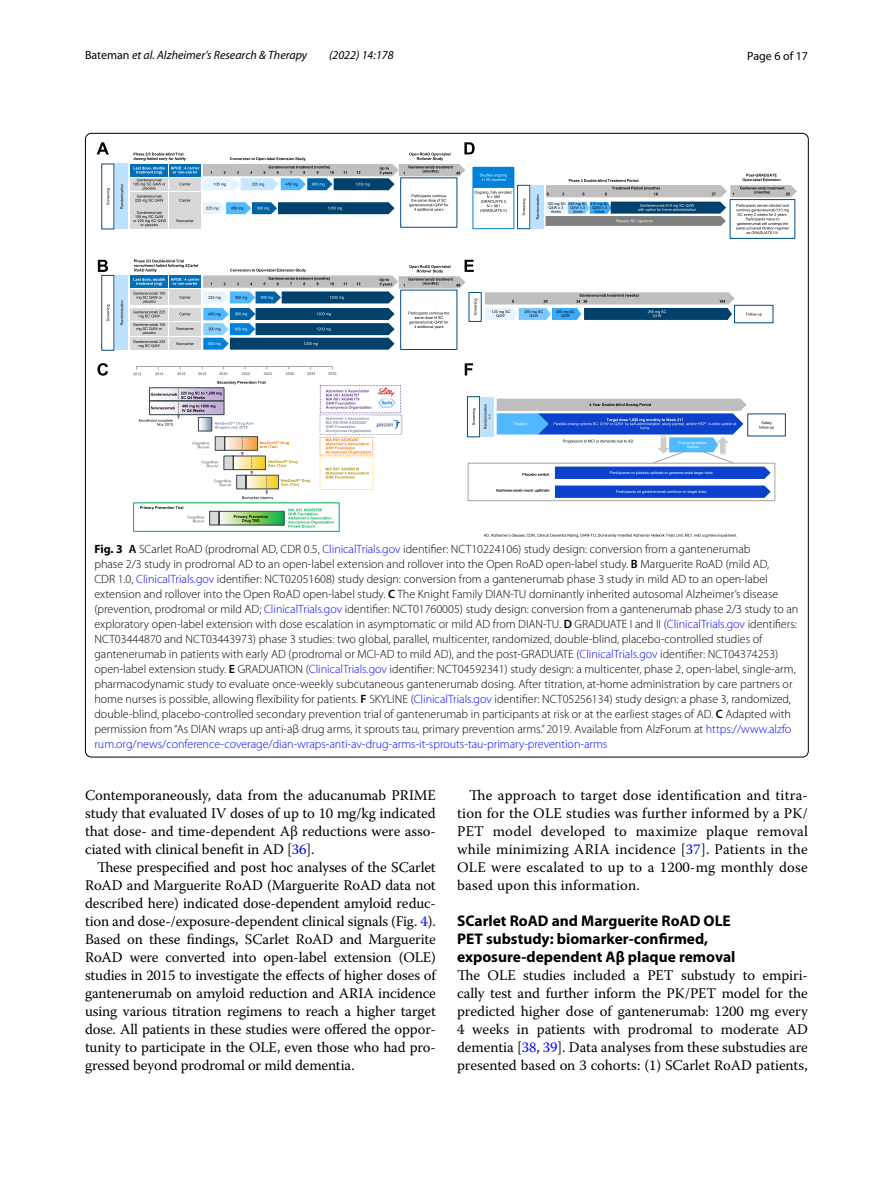
<style>
.page{position:relative;width:893px;height:1187px;background:#fff}
.page>*{position:absolute;margin:0;border:0;box-sizing:border-box;transform-origin:0 0}
.t1{font:700 15.45px/18px "Myriad Pro";color:#000}
.t2{font:14.7px/18px "Warnock Pro";letter-spacing:-.005em;color:#000;text-align:justify}
.t3{font:300 12px/15px "Myriad Pro";color:#000}
.t4{font:italic 12px "Myriad Pro";color:#000}
.t5{font:12px "Myriad Pro";color:#000}
.s1{font-style:normal}
.s2{font-weight:700}
.s3{font-weight:600}
.s4{color:#00f}
</style>
<div class="page">
<img style="left:371px;top:387px;width:32px;height:103px">
<svg style="left:97px;top:142px;width:12px;height:12px"></svg>
<svg style="left:98px;top:260px;width:10px;height:12px"></svg>
<svg style="left:97px;top:363px;width:11px;height:12px"></svg>
<svg style="left:465px;top:363px;width:8px;height:12px"></svg>
<div style="left:130px;top:178px;width:38px;height:12px;background:#d8d8d8"></div>
<div style="left:130px;top:192px;width:38px;height:37px;background:#d8d8d8"></div>
<div style="left:169px;top:192px;width:32px;height:37px;background:#d8d8d8"></div>
<div style="left:101px;top:163px;width:13px;height:66px;border:1px solid #004b81"></div>
<svg style="left:106px;top:188px;width:4px;height:17px"></svg>
<div style="left:116px;top:164px;width:12px;height:65px;background:#bce2ff"></div>
<svg style="left:120px;top:184px;width:3px;height:25px"></svg>
<div style="left:130px;top:164px;width:38px;height:12px;background:#006fba"></div>
<div style="left:130px;top:275px;width:38px;height:13px;background:#006fba"></div>
<div style="left:130px;top:290px;width:38px;height:15px;background:#d8d8d8"></div>
<div style="left:130px;top:308px;width:38px;height:12px;background:#d8d8d8"></div>
<div style="left:130px;top:322px;width:38px;height:14px;background:#d8d8d8"></div>
<div style="left:130px;top:337px;width:38px;height:13px;background:#d8d8d8"></div>
<div style="left:169px;top:337px;width:32px;height:13px;background:#d8d8d8"></div>
<div style="left:101px;top:275px;width:13px;height:75px;border:1px solid #004b81"></div>
<svg style="left:106px;top:304px;width:4px;height:17px"></svg>
<div style="left:116px;top:275px;width:12px;height:75px;background:#bce2ff"></div>
<svg style="left:120px;top:300px;width:3px;height:25px"></svg>
<div style="left:517px;top:185px;width:13px;height:44px;border:1px solid #004b81"></div>
<svg style="left:522px;top:199px;width:4px;height:16px"></svg>
<div style="left:531px;top:185px;width:13px;height:44px;background:#bce2ff"></div>
<svg style="left:536px;top:194px;width:3px;height:25px"></svg>
<div style="left:473px;top:167px;width:41px;height:20px;border:1px solid #0082da"></div>
<div style="left:473px;top:187px;width:41px;height:42px;border:1px solid #0082da"></div>
<div style="left:730px;top:199px;width:65px;height:40px;border:1px solid #004b81"></div>
<svg style="left:545px;top:174px;width:252px;height:60px"></svg>
<div style="left:734px;top:305px;width:39px;height:18px;border:1px solid #004b81"></div>
<svg style="left:746px;top:313px;width:16px;height:3px"></svg>
<svg style="left:485px;top:292px;width:250px;height:28px;background:#8ea8ba"></svg>
<svg style="left:555px;top:485px;width:216px;height:13px;background:#2152d1"></svg>
<svg style="left:496px;top:489px;width:53px;height:3px"></svg>
<div style="left:468px;top:463px;width:307px;height:38px;border:1px solid #a5a5a5"></div>
<div style="left:467px;top:396px;width:13px;height:41px;border:1px solid #004b81"></div>
<svg style="left:472px;top:408px;width:4px;height:17px"></svg>
<div style="left:481px;top:396px;width:12px;height:40px;background:#bce2ff"></div>
<div style="left:747px;top:413px;width:39px;height:23px;border:1px solid #004b81"></div>
<svg style="left:484px;top:398px;width:290px;height:81px"></svg>
<svg style="left:484px;top:534px;width:253px;height:3px"></svg>
<hr style="left:137px;top:366px;width:195px;height:1px;background:#a6a6a6">
<svg style="left:133px;top:366px;width:8px;height:9px"></svg>
<svg style="left:155px;top:367px;width:8px;height:8px"></svg>
<svg style="left:177px;top:367px;width:8px;height:8px"></svg>
<svg style="left:198px;top:367px;width:8px;height:8px"></svg>
<svg style="left:219px;top:367px;width:31px;height:8px"></svg>
<svg style="left:264px;top:367px;width:8px;height:8px"></svg>
<svg style="left:286px;top:367px;width:8px;height:8px"></svg>
<svg style="left:307px;top:367px;width:8px;height:8px"></svg>
<svg style="left:328px;top:366px;width:8px;height:9px"></svg>
<svg style="left:139px;top:381px;width:232px;height:146px"></svg>
<svg style="left:133px;top:142px;width:379px;height:85px"></svg>
<svg style="left:133px;top:259px;width:344px;height:90px"></svg>
<p class="t4" style="left:85px;top:48px;width:224px"><span class="s1">Bateman</span> et al. Alzheimer’s Research &amp; Therapy</p>
<p class="t4" style="left:329px;top:48px;width:66px">(2022) 14:178</p>
<p class="t5" style="left:747px;top:48px;width:62px">Page 6 of 17</p>
<p class="t3" style="left:94px;top:541px;width:705px"><span class="s2">Fig. 3</span> <span class="s3">A</span> SCarlet RoAD (prodromal AD, CDR 0.5, <span class="s4">ClinicalTrials.gov</span> identifier: NCT10224106) study design: conversion from a gantenerumab<br>phase 2/3 study in prodromal AD to an open-label extension and rollover into the Open RoAD open-label study. <span class="s3">B</span> Marguerite RoAD (mild AD,<br>CDR 1.0, <span class="s4">ClinicalTrials.gov</span> identifier: NCT02051608) study design: conversion from a gantenerumab phase 3 study in mild AD to an open-label extension and rollover into the Open RoAD open-label study. <span class="s3">C</span> The Knight Family DIAN-TU dominantly inherited autosomal Alzheimer’s disease (prevention, prodromal or mild AD; <span class="s4">ClinicalTrials.gov</span> identifier: NCT01760005) study design: conversion from a gantenerumab phase 2/3 study to an exploratory open-label extension with dose escalation in asymptomatic or mild AD from DIAN-TU. <span class="s3">D</span> GRADUATE I and II (<span class="s4">ClinicalTrials.gov</span> identifiers:<br>NCT03444870 and NCT03443973) phase 3 studies: two global, parallel, multicenter, randomized, double-blind, placebo-controlled studies of gantenerumab in patients with early AD (prodromal or MCI-AD to mild AD), and the post-GRADUATE (<span class="s4">ClinicalTrials.gov</span> identifier: NCT04374253) open-label extension study. <span class="s3">E</span> GRADUATION (<span class="s4">ClinicalTrials.gov</span> identifier: NCT04592341) study design: a multicenter, phase 2, open-label, single-arm, pharmacodynamic study to evaluate once-weekly subcutaneous gantenerumab dosing. After titration, at-home administration by care partners or home nurses is possible, allowing flexibility for patients. <span class="s3">F</span> SKYLINE (<span class="s4">ClinicalTrials.gov</span> identifier: NCT05256134) study design: a phase 3, randomized, double-blind, placebo-controlled secondary prevention trial of gantenerumab in participants at risk or at the earliest stages of AD. <span class="s3">C</span> Adapted with permission from “As DIAN wraps up anti-aβ drug arms, it sprouts tau, primary prevention arms.” 2019. Available from AlzForum at <span class="s4">https://www.alzfo rum.org/news/conference-coverage/dian-wraps-anti-av-drug-arms-it-sprouts-tau-primary-prevention-arms</span></p>
<p class="t2" style="left:85px;top:785px;width:352px">Contemporaneously, data from the aducanumab PRIME study that evaluated IV doses of up to 10 mg/kg indicated that dose- and time-dependent Aβ reductions were asso&shy;ciated with clinical benefit in AD [<span class="s4">36</span>].</p>
<p class="t2" style="left:85px;top:857px;width:352px;text-indent:12px">These prespecified and post hoc analyses of the SCarlet RoAD and Marguerite RoAD (Marguerite RoAD data not described here) indicated dose-dependent amyloid reduc&shy;tion and dose-/exposure-dependent clinical signals (Fig. <span class="s4">4</span>).<br>Based on these findings, SCarlet RoAD and Marguerite RoAD were converted into open-label extension (OLE) studies in 2015 to investigate the effects of higher doses of gantenerumab on amyloid reduction and ARIA incidence using various titration regimens to reach a higher target dose. All patients in these studies were offered the oppor&shy;tunity to participate in the OLE, even those who had pro&shy;gressed beyond prodromal or mild dementia.</p>
<p class="t2" style="left:457px;top:785px;width:352px;text-indent:12px">The approach to target dose identification and titra&shy;tion for the OLE studies was further informed by a PK/ PET model developed to maximize plaque removal while minimizing ARIA incidence [<span class="s4">37</span>]. Patients in the OLE were escalated to up to a 1200-mg monthly dose based upon this information.</p>
<p class="t1" style="left:457px;top:910px;width:280px">SCarlet RoAD and Marguerite RoAD OLE<br>PET substudy: biomarker‑confirmed, exposure‑dependent Aβ plaque removal</p>
<p class="t2" style="left:457px;top:965px;width:352px">The OLE studies included a PET substudy to empiri&shy;cally test and further inform the PK/PET model for the predicted higher dose of gantenerumab: 1200 mg every 4 weeks in patients with prodromal to moderate AD dementia [<span class="s4">38</span>, <span class="s4">39</span>]. Data analyses from these substudies are presented based on 3 cohorts: (1) SCarlet RoAD patients,</p>
</div>
